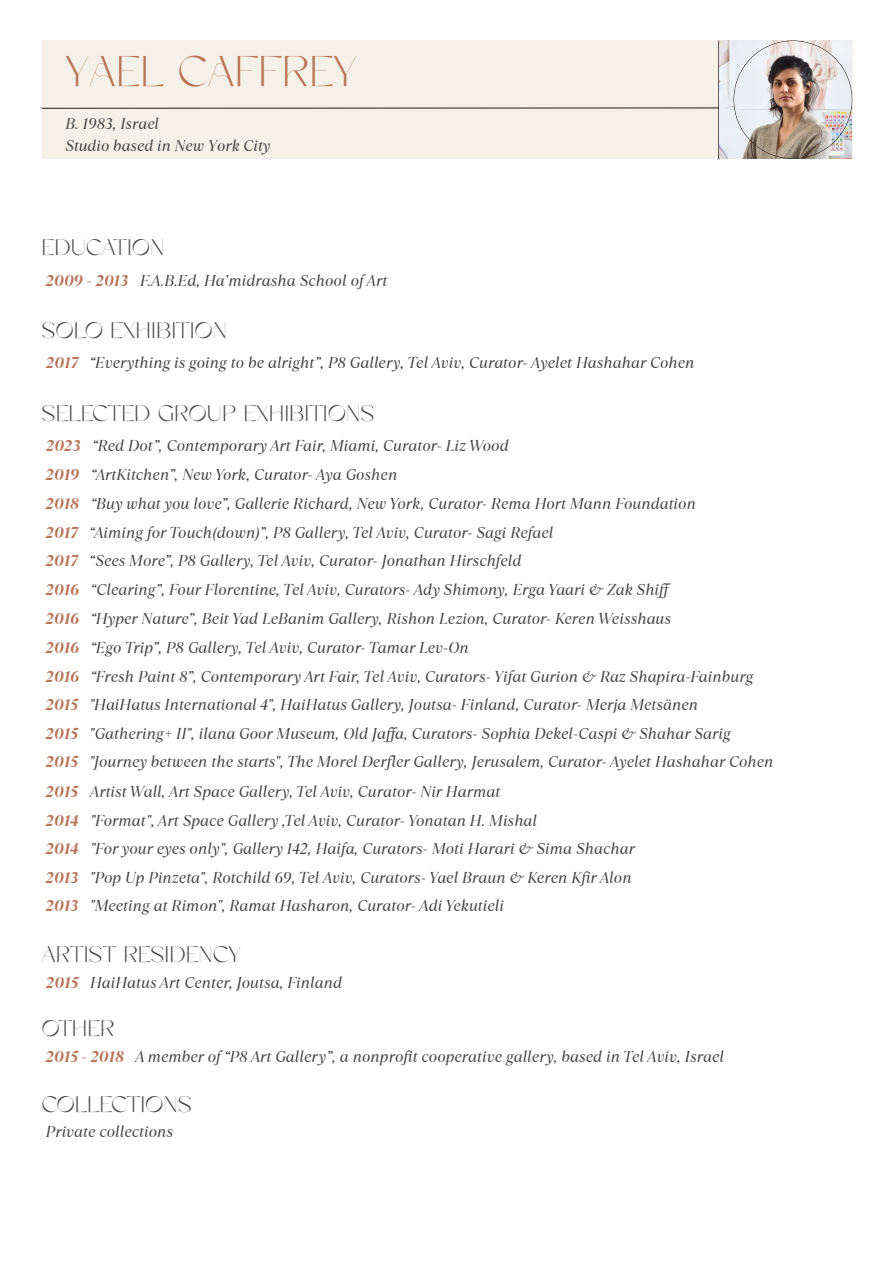
<style>
.page{position:relative;width:894px;height:1263px;background:#fff}
.page>*{position:absolute;margin:0;border:0;box-sizing:border-box;transform-origin:0 0}
.t1{font:42.9px "Metanoia";color:#b87458}
.t2{font:22.5px "Metanoia";color:#464646}
.t3{font:italic 15.75px/28.8px "TT Ramillas";color:#464646}
.t4{font:italic 15.45px "TT Ramillas";color:#464646}
.s1{font-weight:700;color:#b87458}
</style>
<div class="page">
<div style="left:42px;top:40px;width:810px;height:119px;background:#f5f1e8"></div>
<hr style="left:42px;top:108px;width:810px;height:1px;background:#211812">
<img style="left:718px;top:40px;width:133px;height:119px">
<p class="t1" style="left:65px;top:52px;width:293px">YAEL CAFFREY</p>
<p class="t4" style="left:65px;top:113px;width:95px">B. 1983, Israel</p>
<p class="t4" style="left:65px;top:134px;width:206px">Studio based in New York City</p>
<h1 class="t2" style="left:42px;top:238px;width:124px">EDUCATION</h1>
<h1 class="t3" style="left:46px;top:266px;width:343px"><span class="s1">2009 - 2013</span> F.A.B.Ed, Ha’midrasha School of Art</h1>
<h1 class="t2" style="left:42px;top:320px;width:187px">SOLO EXHIBITION</h1>
<h1 class="t3" style="left:46px;top:348px;width:650px"><span class="s1">2017</span> “Everything is going to be alright”, P8 Gallery, Tel Aviv, Curator- Ayelet Hashahar Cohen</h1>
<h1 class="t2" style="left:42px;top:403px;width:334px">SELECTED GROUP EXHIBITIONS</h1>
<h1 class="t3" style="left:46px;top:431px;width:729px"><span class="s1">2023</span> “Red Dot”, Contemporary Art Fair, Miami, Curator- Liz Wood<br><span class="s1">2019</span> “ArtKitchen”, New York, Curator- Aya Goshen<br><span class="s1">2018</span> “Buy what you love”, Gallerie Richard, New York, Curator- Rema Hort Mann Foundation<br><span class="s1">2017</span> “Aiming for Touch(down)”, P8 Gallery, Tel Aviv, Curator- Sagi Refael<br><span class="s1">2017</span> “Sees More”, P8 Gallery, Tel Aviv, Curator- Jonathan Hirschfeld<br><span class="s1">2016</span> “Clearing”, Four Florentine, Tel Aviv, Curators- Ady Shimony, Erga Yaari &amp; Zak Shiff<br><span class="s1">2016</span> “Hyper Nature”, Beit Yad LeBanim Gallery, Rishon Lezion, Curator- Keren Weisshaus<br><span class="s1">2016</span> “Ego Trip”, P8 Gallery, Tel Aviv, Curator- Tamar Lev-On<br><span class="s1">2016</span> “Fresh Paint 8”, Contemporary Art Fair, Tel Aviv, Curators- Yifat Gurion &amp; Raz Shapira-Fainburg <span class="s1">2015</span> "HaiHatus International 4", HaiHatus Gallery, Joutsa- Finland, Curator- Merja Metsänen<br><span class="s1">2015</span> "Gathering+ II", ilana Goor Museum, Old Jaffa, Curators- Sophia Dekel-Caspi &amp; Shahar Sarig<br><span class="s1">2015</span> "Journey between the starts", The Morel Derfler Gallery, Jerusalem, Curator- Ayelet Hashahar Cohen <span class="s1">2015</span> Artist Wall, Art Space Gallery, Tel Aviv, Curator- Nir Harmat<br><span class="s1">2014</span> "Format", Art Space Gallery ,Tel Aviv, Curator- Yonatan H. Mishal<br><span class="s1">2014</span> "For your eyes only", Gallery 142, Haifa, Curators- Moti Harari &amp; Sima Shachar<br><span class="s1">2013</span> "Pop Up Pinzeta", Rotchild 69, Tel Aviv, Curators- Yael Braun &amp; Keren Kfir Alon<br><span class="s1">2013</span> "Meeting at Rimon", Ramat Hasharon, Curator- Adi Yekutieli</h1>
<h1 class="t2" style="left:42px;top:944px;width:200px">ARTIST RESIDENCY</h1>
<h1 class="t3" style="left:46px;top:968px;width:297px"><span class="s1">2015</span> HaiHatus Art Center, Joutsa, Finland</h1>
<h1 class="t2" style="left:42px;top:1018px;width:74px">OTHER</h1>
<h1 class="t3" style="left:46px;top:1042px;width:679px"><span class="s1">2015 - 2018</span> A member of “P8 Art Gallery”, a nonprofit cooperative gallery, based in Tel Aviv, Israel</h1>
<h1 class="t2" style="left:42px;top:1094px;width:152px">COLLECTIONS</h1>
<h1 class="t3" style="left:46px;top:1118px;width:129px">Private collections</h1>
</div>
